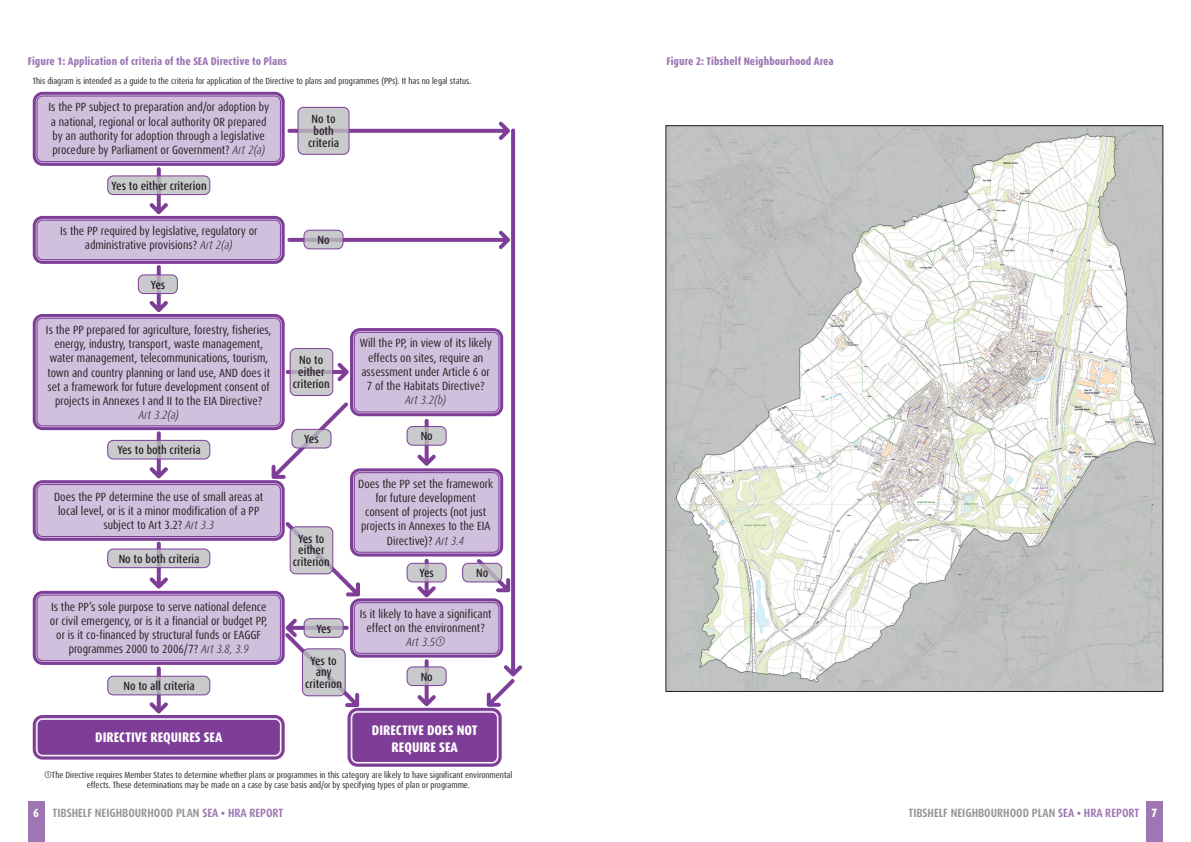
<style>
.page{position:relative;width:1191px;height:842px;background:#fff}
.page>*{position:absolute;margin:0;border:0;box-sizing:border-box;transform-origin:0 0}
.t1{font:800 condensed 13.9px/16.6px "Dax Pro";color:#fff;text-align:center}
.t2{font:700 condensed 12px "Dax Pro";color:#939598}
.t3{font:condensed 11.9px/14.3px "Dax Pro";color:#231f20;text-align:center}
.t4{font:500 condensed 11.9px/11.9px "Dax Pro";color:#231f20;text-align:center}
.t5{font:italic 300 condensed 11.9px "Dax Pro";color:#231f20}
.t6{font:800 condensed 11px "Dax Pro";letter-spacing:.005em;color:#9e76b3}
.t7{font:condensed 8.9px/9.9px "Dax Pro";color:#231f20;text-align:center}
.s1{font-weight:300;font-style:italic}
.s2{font-weight:800;color:#fff}
.s3{color:#9e76b3}
</style>
<div class="page">
<div style="left:28px;top:801px;width:17px;height:41px;background:#9e76b3"></div>
<div style="left:1145px;top:801px;width:17px;height:41px;background:#9e76b3"></div>
<svg style="left:149px;top:265px;width:19px;height:47px"></svg>
<svg style="left:149px;top:167px;width:19px;height:47px"></svg>
<svg style="left:149px;top:431px;width:19px;height:47px"></svg>
<svg style="left:149px;top:542px;width:19px;height:47px"></svg>
<svg style="left:271px;top:122px;width:251px;height:585px"></svg>
<svg style="left:149px;top:666px;width:19px;height:48px"></svg>
<div style="left:33px;top:216px;width:252px;height:48px;border:3px solid #7e3e98;border-radius:8px"></div>
<div style="left:37px;top:220px;width:243px;height:40px;background:#d0c0dd;border-radius:6px"></div>
<div style="left:37px;top:220px;width:244px;height:40px;border:1px solid #7e3e98;border-radius:6px"></div>
<div style="left:33px;top:480px;width:252px;height:61px;border:3px solid #7e3e98;border-radius:8px"></div>
<div style="left:37px;top:484px;width:243px;height:52px;background:#d0c0dd;border-radius:6px"></div>
<div style="left:37px;top:484px;width:244px;height:53px;border:1px solid #7e3e98;border-radius:6px"></div>
<div style="left:33px;top:92px;width:252px;height:74px;border:3px solid #7e3e98;border-radius:8px"></div>
<div style="left:37px;top:96px;width:243px;height:66px;background:#d0c0dd;border-radius:6px"></div>
<div style="left:37px;top:96px;width:244px;height:66px;border:1px solid #7e3e98;border-radius:6px"></div>
<div style="left:33px;top:591px;width:252px;height:74px;border:3px solid #7e3e98;border-radius:8px"></div>
<div style="left:37px;top:595px;width:243px;height:66px;background:#d0c0dd;border-radius:6px"></div>
<div style="left:37px;top:595px;width:244px;height:66px;border:1px solid #7e3e98;border-radius:6px"></div>
<div style="left:33px;top:715px;width:252px;height:45px;border:3px solid #7e3e98;border-radius:8px"></div>
<div style="left:37px;top:719px;width:243px;height:36px;background:#7e3e98;border-radius:6px"></div>
<div style="left:37px;top:719px;width:244px;height:37px;border:1px solid #fff;border-radius:6px"></div>
<div style="left:347px;top:708px;width:155px;height:59px;border:3px solid #7e3e98;border-radius:8px"></div>
<div style="left:352px;top:712px;width:145px;height:50px;background:#7e3e98;border-radius:6px"></div>
<div style="left:351px;top:712px;width:147px;height:51px;border:1px solid #fff;border-radius:6px"></div>
<div style="left:350px;top:468px;width:153px;height:88px;border:3px solid #7e3e98;border-radius:8px"></div>
<div style="left:354px;top:473px;width:145px;height:79px;background:#d0c0dd;border-radius:6px"></div>
<div style="left:354px;top:472px;width:145px;height:81px;border:1px solid #7e3e98;border-radius:6px"></div>
<div style="left:350px;top:328px;width:153px;height:88px;border:3px solid #7e3e98;border-radius:8px"></div>
<div style="left:354px;top:332px;width:145px;height:80px;background:#d0c0dd;border-radius:6px"></div>
<div style="left:354px;top:332px;width:145px;height:80px;border:1px solid #7e3e98;border-radius:6px"></div>
<div style="left:350px;top:598px;width:153px;height:60px;border:3px solid #7e3e98;border-radius:8px"></div>
<div style="left:354px;top:603px;width:145px;height:50px;background:#d0c0dd;border-radius:6px"></div>
<div style="left:354px;top:602px;width:145px;height:52px;border:1px solid #7e3e98;border-radius:6px"></div>
<div style="left:33px;top:314px;width:252px;height:116px;border:3px solid #7e3e98;border-radius:8px"></div>
<div style="left:37px;top:318px;width:243px;height:108px;background:#d0c0dd;border-radius:6px"></div>
<div style="left:37px;top:318px;width:244px;height:108px;border:1px solid #7e3e98;border-radius:6px"></div>
<div style="left:108px;top:440px;width:102px;height:19px;background:#c9cacc;border-radius:6px"></div>
<div style="left:107px;top:440px;width:103px;height:19px;border:1px solid #7e3e98;border-radius:6px"></div>
<svg style="left:138px;top:275px;width:39px;height:19px"></svg>
<div style="left:138px;top:274px;width:40px;height:20px;border:1px solid #7e3e98;border-radius:6px"></div>
<svg style="left:304px;top:230px;width:39px;height:19px"></svg>
<div style="left:303px;top:230px;width:40px;height:19px;border:1px solid #7e3e98;border-radius:6px"></div>
<svg style="left:407px;top:427px;width:39px;height:18px"></svg>
<div style="left:406px;top:426px;width:40px;height:20px;border:1px solid #7e3e98;border-radius:6px"></div>
<svg style="left:462px;top:563px;width:40px;height:19px"></svg>
<div style="left:462px;top:563px;width:40px;height:19px;border:1px solid #7e3e98;border-radius:6px"></div>
<svg style="left:407px;top:667px;width:39px;height:18px"></svg>
<div style="left:406px;top:666px;width:40px;height:20px;border:1px solid #7e3e98;border-radius:6px"></div>
<svg style="left:407px;top:563px;width:39px;height:19px"></svg>
<div style="left:406px;top:563px;width:40px;height:19px;border:1px solid #7e3e98;border-radius:6px"></div>
<svg style="left:292px;top:429px;width:39px;height:19px"></svg>
<div style="left:291px;top:429px;width:40px;height:19px;border:1px solid #7e3e98;border-radius:6px"></div>
<svg style="left:304px;top:619px;width:39px;height:18px"></svg>
<div style="left:304px;top:618px;width:40px;height:20px;border:1px solid #7e3e98;border-radius:6px"></div>
<div style="left:108px;top:176px;width:102px;height:19px;background:#c9cacc;border-radius:6px"></div>
<div style="left:107px;top:175px;width:103px;height:20px;border:1px solid #7e3e98;border-radius:6px"></div>
<svg style="left:298px;top:107px;width:51px;height:47px;background:#c6c6ca"></svg>
<div style="left:297px;top:107px;width:52px;height:48px;border:1px solid #7e3e98;border-radius:6px"></div>
<svg style="left:290px;top:349px;width:43px;height:46px;background:#c6c6ca"></svg>
<div style="left:290px;top:348px;width:43px;height:48px;border:1px solid #7e3e98;border-radius:6px"></div>
<svg style="left:290px;top:527px;width:43px;height:47px;background:#c5c4c9"></svg>
<div style="left:290px;top:526px;width:43px;height:48px;border:1px solid #7e3e98;border-radius:6px"></div>
<svg style="left:302px;top:649px;width:43px;height:47px;background:#c5c4c9"></svg>
<div style="left:302px;top:648px;width:44px;height:48px;border:1px solid #7e3e98;border-radius:6px"></div>
<div style="left:108px;top:549px;width:102px;height:19px;background:#c9cacc;border-radius:6px"></div>
<div style="left:107px;top:548px;width:103px;height:20px;border:1px solid #7e3e98;border-radius:6px"></div>
<div style="left:108px;top:676px;width:102px;height:19px;background:#c9cacc;border-radius:6px"></div>
<div style="left:107px;top:676px;width:103px;height:19px;border:1px solid #7e3e98;border-radius:6px"></div>
<svg style="left:665px;top:125px;width:498px;height:567px"></svg>
<p class="t6" style="left:28px;top:54px;width:261px">Figure 1: Application of criteria of the SEA Directive to Plans</p>
<p class="t6" style="left:666px;top:54px;width:169px">Figure 2: Tibshelf Neighbourhood Area</p>
<p class="t7" style="left:33px;top:76px;width:440px">This diagram is intended as a guide to the criteria for application of the Directive to plans and programmes (PPs). It has no legal status.</p>
<p class="t3" style="left:48px;top:100px;width:222px;text-align:left">Is the PP subject to preparation and/or adoption by a national, regional or local authority OR prepared by an authority for adoption through a legislative procedure by Parliament or Government? <span class="s1">Art 2(a)</span></p>
<p class="t4" style="left:111px;top:180px;width:97px">Yes to either criterion</p>
<p class="t3" style="left:60px;top:223px;width:199px">Is the PP required by legislative, regulatory or administrative provisions? <span class="s1">Art 2(a)</span></p>
<p class="t4" style="left:151px;top:279px;width:16px">Yes</p>
<p class="t3" style="left:46px;top:323px;width:227px">Is the PP prepared for agriculture, forestry, fisheries, energy, industry, transport, waste management, water management, telecommunications, tourism, town and country planning or land use, AND does it set a framework for future development consent of projects in Annexes I and II to the EIA Directive?</p>
<p class="t5" style="left:139px;top:408px;width:42px">Art 3.2(a)</p>
<p class="t4" style="left:117px;top:444px;width:85px">Yes to both criteria</p>
<p class="t3" style="left:54px;top:489px;width:211px">Does the PP determine the use of small areas at local level, or is it a minor modification of a PP subject to Art 3.2? <span class="s1">Art 3.3</span></p>
<p class="t4" style="left:119px;top:553px;width:82px">No to both criteria</p>
<p class="t3" style="left:50px;top:599px;width:219px">Is the PP’s sole purpose to serve national defence or civil emergency, or is it a financial or budget PP, or is it co-financed by structural funds or EAGGF programmes 2000 to 2006/7? <span class="s1">Art 3.8, 3.9</span></p>
<p class="t4" style="left:123px;top:680px;width:73px">No to all criteria</p>
<p class="t4" style="left:308px;top:113px;width:33px">No to both criteria</p>
<p class="t4" style="left:317px;top:234px;width:14px">No</p>
<p class="t4" style="left:293px;top:354px;width:38px">No to either criterion</p>
<p class="t4" style="left:304px;top:433px;width:16px">Yes</p>
<p class="t4" style="left:293px;top:532px;width:38px">Yes to either criterion</p>
<p class="t4" style="left:316px;top:623px;width:16px">Yes</p>
<p class="t4" style="left:305px;top:654px;width:38px">Yes to any criterion</p>
<p class="t3" style="left:360px;top:336px;width:134px">Will the PP, in view of its likely effects on sites, require an assessment under Article 6 or<br>7 of the Habitats Directive?</p>
<p class="t5" style="left:405px;top:393px;width:42px">Art 3.2(b)</p>
<p class="t4" style="left:421px;top:430px;width:14px">No</p>
<p class="t3" style="left:358px;top:476px;width:137px">Does the PP set the framework for future development consent of projects (not just projects in Annexes to the EIA<br>Directive)? <span class="s1">Art 3.4</span></p>
<p class="t4" style="left:419px;top:567px;width:16px">Yes</p>
<p class="t4" style="left:476px;top:567px;width:14px">No</p>
<p class="t3" style="left:360px;top:606px;width:133px">Is it likely to have a significant effect on the environment?</p>
<p class="t5" style="left:406px;top:634px;width:40px">Art 3.5①</p>
<p class="t4" style="left:421px;top:671px;width:14px">No</p>
<p class="t1" style="left:95px;top:729px;width:129px">DIRECTIVE REQUIRES SEA</p>
<p class="t1" style="left:372px;top:722px;width:107px">DIRECTIVE DOES NOT<br>REQUIRE SEA</p>
<p class="t7" style="left:44px;top:770px;width:469px">①The Directive requires Member States to determine whether plans or programmes in this category are likely to have significant environmental effects. These determinations may be made on a case by case basis and/or by specifying types of plan or programme.</p>
<p class="t2" style="left:33px;top:805px;width:252px"><span class="s2">6</span> TIBSHELF NEIGHBOURHOOD PLAN <span class="s3">SEA • HRA REPORT</span></p>
<p class="t2" style="left:908px;top:805px;width:250px">TIBSHELF NEIGHBOURHOOD PLAN <span class="s3">SEA • HRA REPORT</span> <span class="s2">7</span></p>
</div>
